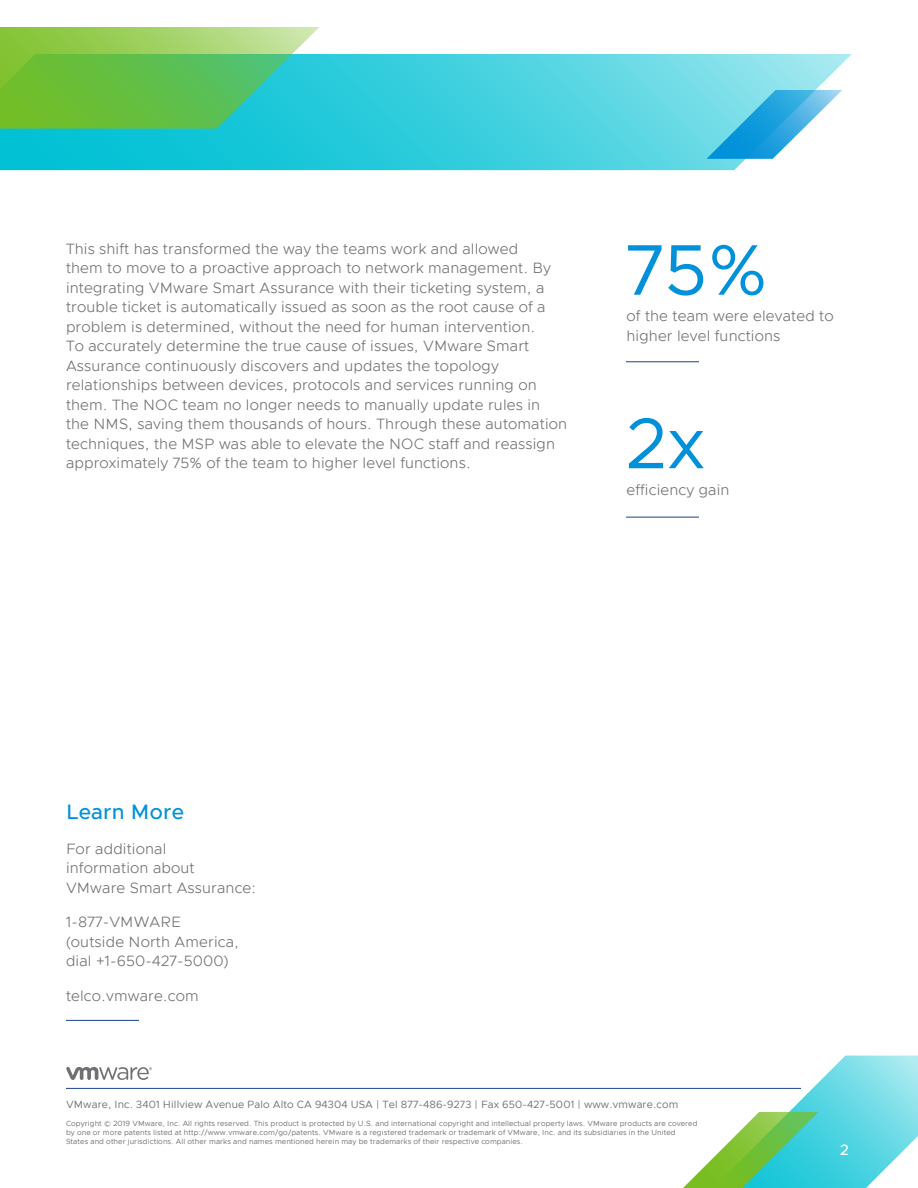
<style>
.page{position:relative;width:918px;height:1188px;background:#fff}
.page>*{position:absolute;margin:0;border:0;box-sizing:border-box;transform-origin:0 0}
.t1{font:72px "Metropolis";color:#0091da}
.t2{font:500 21px "Metropolis";letter-spacing:.01em;color:#0091da}
.t3{font:300 15px/19.5px "Metropolis";letter-spacing:.01em;color:#717074}
.t4{font:500 15px "Metropolis";color:#fff}
.t5{font:10.5px "Metropolis";letter-spacing:.01em;color:#717074}
.t6{font:7.5px/9px "Metropolis";letter-spacing:.01em;color:#717074}
</style>
<div class="page">
<hr style="left:66px;top:1088px;width:735px;height:1px;background:#1a428a">
<svg style="left:620px;top:1056px;width:298px;height:132px"></svg>
<svg style="left:66px;top:1067px;width:86px;height:13px"></svg>
<svg style="left:0;top:54px;width:852px;height:116px;background:#47d1e0"></svg>
<svg style="left:0;top:27px;width:320px;height:102px;background:#6bc564"></svg>
<hr style="left:626px;top:361px;width:73px;height:1px;background:#1a428a">
<hr style="left:626px;top:517px;width:73px;height:1px;background:#1a428a">
<svg style="left:707px;top:90px;width:135px;height:69px"></svg>
<hr style="left:66px;top:1020px;width:73px;height:1px;background:#1a428a">
<p class="t3" style="left:66px;top:239px;width:503px">This shift has transformed the way the teams work and allowed<br>them to move to a proactive approach to network management. By integrating VMware Smart Assurance with their ticketing system, a trouble ticket is automatically issued as soon as the root cause of a problem is determined, without the need for human intervention.<br>To accurately determine the true cause of issues, VMware Smart Assurance continuously discovers and updates the topology relationships between devices, protocols and services running on them. The NOC team no longer needs to manually update rules in<br>the NMS, saving them thousands of hours. Through these automation techniques, the MSP was able to elevate the NOC staff and reassign approximately 75% of the team to higher level functions.</p>
<h1 class="t1" style="left:627px;top:225px;width:143px">75%</h1>
<p class="t3" style="left:627px;top:306px;width:209px">of the team were elevated to higher level functions</p>
<h1 class="t1" style="left:627px;top:399px;width:80px">2x</h1>
<p class="t3" style="left:627px;top:480px;width:104px">efficiency gain</p>
<h2 class="t2" style="left:66px;top:799px;width:120px">Learn More</h2>
<p class="t3" style="left:66px;top:839px;width:192px">For additional<br>information about<br>VMware Smart Assurance:</p>
<p class="t3" style="left:66px;top:912px;width:174px">1-877-VMWARE (outside North America, dial +1-650-427-5000)</p>
<p class="t3" style="left:66px;top:986px;width:134px">telco.vmware.com</p>
<p class="t5" style="left:66px;top:1098px;width:614px">VMware, Inc. 3401 Hillview Avenue Palo Alto CA 94304 USA | Tel 877-486-9273 | Fax 650-427-5001 | www.vmware.com</p>
<p class="t6" style="left:66px;top:1119px;width:633px">Copyright © 2019 VMware, Inc. All rights reserved. This product is protected by U.S. and international copyright and intellectual property laws. VMware products are covered by one or more patents listed at http://www.vmware.com/go/patents. VMware is a registered trademark or trademark of VMware, Inc. and its subsidiaries in the United<br>States and other jurisdictions. All other marks and names mentioned herein may be trademarks of their respective companies.</p>
<p class="t4" style="left:840px;top:1140px;width:10px">2</p>
</div>
